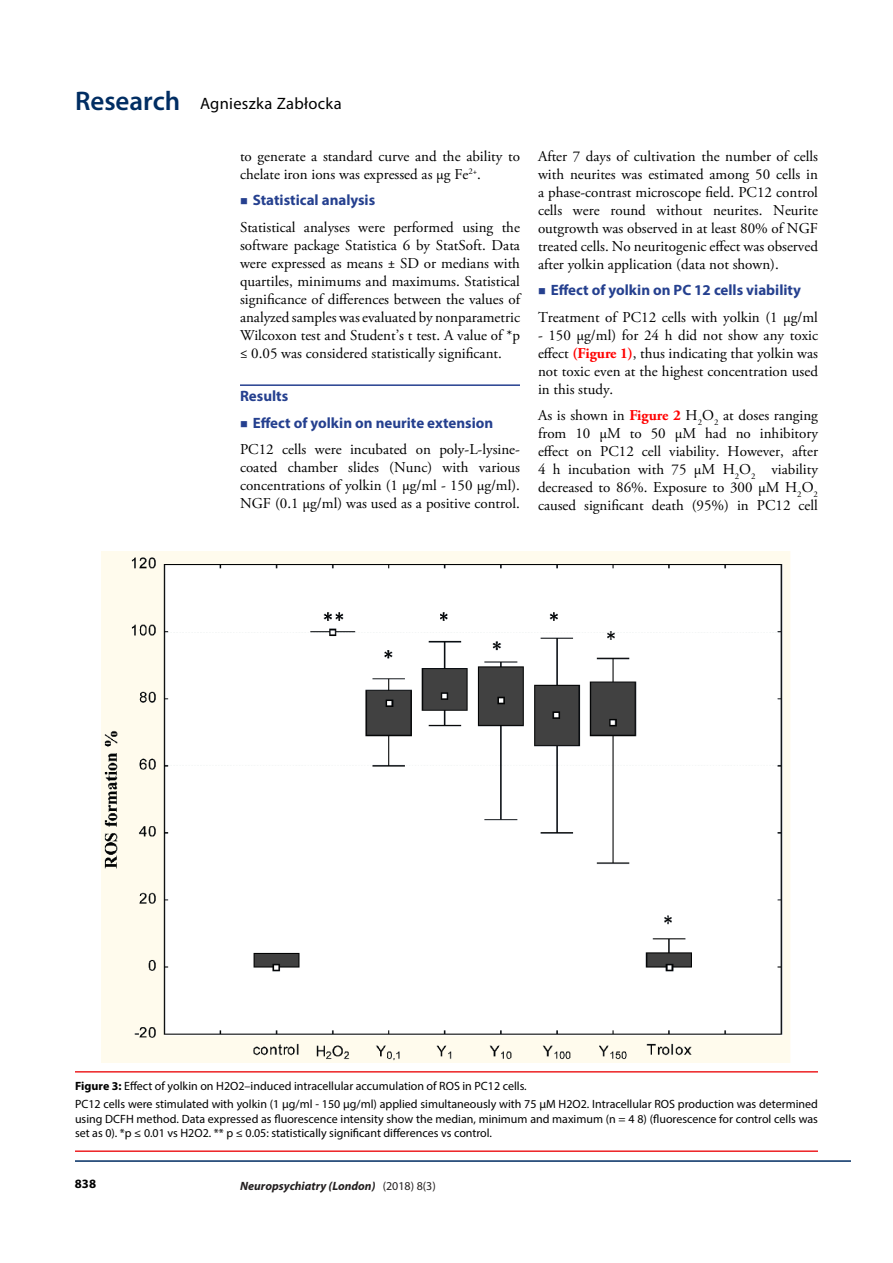
<style>
.page{position:relative;width:893px;height:1263px;background:#fff}
.page>*{position:absolute;margin:0;border:0;box-sizing:border-box;transform-origin:0 0}
.t1{font:16.5px "Myriad Pro";letter-spacing:.02em;color:#000}
.t2{font:15px/18px "Adobe Garamond Pro";color:#000;text-align:justify}
.t3{font:700 15px/26.5px "Myriad Pro";color:#25408f}
.t4{font:700 12.75px "Myriad Pro";color:#000}
.t5{font:12px/18.6px "Myriad Pro";color:#000}
.t6{font:italic 700 12px "Myriad Pro";color:#231f20}
.s1{font-weight:600;font-size:27px;color:#002d62}
.s2{font-weight:700;color:#f00}
.s3{font-weight:700}
.s4{font-weight:400;font-style:normal}
</style>
<div class="page">
<hr style="left:75px;top:1160px;width:776px;height:2px;background:#002d62">
<hr style="left:240px;top:384px;width:280px;height:2px;background:#25408f">
<img style="left:102px;top:552px;width:688px;height:510px">
<hr style="left:75px;top:1071px;width:743px;height:1px;background:#ed2124">
<hr style="left:75px;top:1150px;width:743px;height:2px;background:#ed2124">
<p class="t1" style="left:75px;top:93px;width:268px"><span class="s1">Research</span> Agnieszka Zabłocka</p>
<p class="t2" style="left:240px;top:148px;width:281px">to generate a standard curve and the ability to chelate iron ions was expressed as μg Fe<sup>2+</sup>.</p>
<p class="t3" style="left:253px;top:187px;width:124px">Statistical analysis</p>
<p class="t2" style="left:240px;top:219px;width:281px">Statistical analyses were performed using the software package Statistica 6 by StatSoft. Data were expressed as means ± SD or medians with quartiles, minimums and maximums. Statistical significance of differences between the values of analyzed samples was evaluated by nonparametric Wilcoxon test and Student’s t test. A value of *p ≤ 0.05 was considered statistically significant.</p>
<p class="t3" style="left:253px;top:383px;width:242px;text-indent:-13px">Results<br>Effect of yolkin on neurite extension</p>
<p class="t2" style="left:240px;top:441px;width:281px">PC12 cells were incubated on poly-L-lysine&shy;coated chamber slides (Nunc) with various concentrations of yolkin (1 µg/ml - 150 µg/ml).<br>NGF (0.1 µg/ml) was used as a positive control.</p>
<p class="t2" style="left:538px;top:148px;width:282px">After 7 days of cultivation the number of cells with neurites was estimated among 50 cells in a phase-contrast microscope field. PC12 control cells were round without neurites. Neurite outgrowth was observed in at least 80% of NGF treated cells. No neuritogenic effect was observed after yolkin application (data not shown).</p>
<p class="t3" style="left:551px;top:277px;width:252px">Effect of yolkin on PC 12 cells viability</p>
<p class="t2" style="left:538px;top:309px;width:281px">Treatment of PC12 cells with yolkin (1 µg/ml</p>
<p class="t2" style="left:538px;top:327px;width:281px">- 150 µg/ml) for 24 h did not show any toxic effect <span class="s2">(Figure 1)</span>, thus indicating that yolkin was not toxic even at the highest concentration used in this study.</p>
<p class="t2" style="left:538px;top:407px;width:281px">As is shown in <span class="s2">Figure 2</span> H<sub>2</sub>O<sub>2</sub> at doses ranging from 10 µM to 50 µM had no inhibitory effect on PC12 cell viability. However, after 4 h incubation with 75 µM H<sub>2</sub>O<sub>2</sub> viability decreased to 86%. Exposure to 300 µM H<sub>2</sub>O<sub>2 </sub>caused significant death (95%) in PC12 cell</p>
<p class="t5" style="left:75px;top:1076px;width:744px"><span class="s3">Figure 3:</span> Effect of yolkin on H2O2–induced intracellular accumulation of ROS in PC12 cells.<br>PC12 cells were stimulated with yolkin (1 µg/ml - 150 µg/ml) applied simultaneously with 75 µM H2O2. Intracellular ROS production was determined</p>
<p class="t5" style="left:75px;top:1111px;width:744px;line-height:14.4px">using DCFH method. Data expressed as fluorescence intensity show the median, minimum and maximum (n = 4 8) (fluorescence for control cells was set as 0). *p ≤ 0.01 vs H2O2. ** p ≤ 0.05: statistically significant differences vs control.</p>
<p class="t4" style="left:75px;top:1176px;width:23px">838</p>
<p class="t6" style="left:240px;top:1178px;width:197px">Neuropsychiatry (London) <span class="s4">(2018) 8(3)</span></p>
</div>
